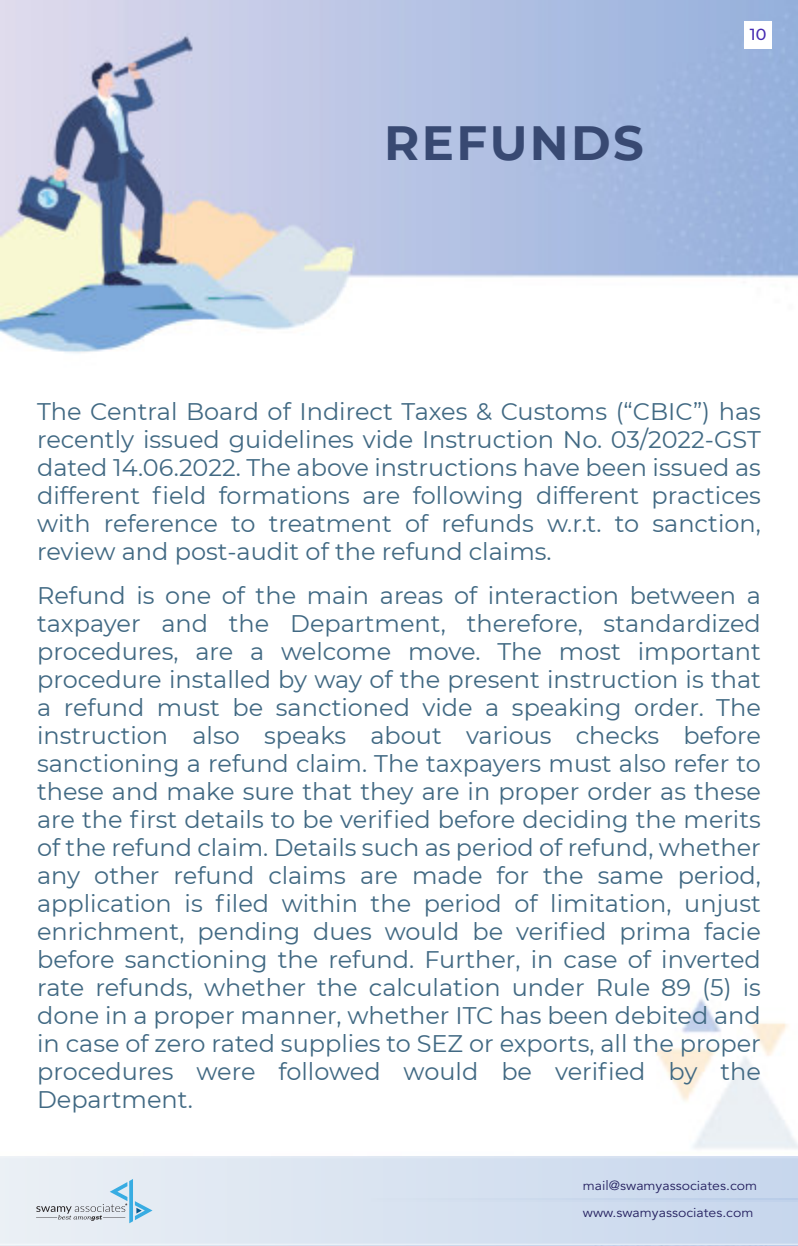
<style>
.page{position:relative;width:798px;height:1246px;background:#fff}
.page>*{position:absolute;margin:0;border:0;box-sizing:border-box;transform-origin:0 0}
.t1{font:700 48px "Montserrat";letter-spacing:.05em;color:#384972}
.t2{font:24px/28px "Montserrat";color:#416983;text-align:justify}
.t3{font:500 16px "Montserrat";color:#452ab1}
.t4{font:13.2px "Avenir LT Std";color:#262261;scale:1.07 1}
</style>
<div class="page">
<img style="left:0;top:0;width:798px;height:1149px">
<svg style="left:36px;top:1179px;width:116px;height:44px;background:#d0dee8"></svg>
<div style="left:744px;top:21px;width:27px;height:27px;background:#fff"></div>
<h1 class="t1" style="left:384px;top:114px;width:261px">REFUNDS</h1>
<p class="t3" style="left:750px;top:25px;width:18px">10</p>
<p class="t2" style="left:37px;top:397px;width:725px">The Central Board of Indirect Taxes &amp; Customs (“CBIC”) has recently issued guidelines vide Instruction No. 03/2022-GST dated 14.06.2022. The above instructions have been issued as different field formations are following different practices with reference to treatment of refunds w.r.t. to sanction, review and post-audit of the refund claims.</p>
<p class="t2" style="left:37px;top:581px;width:725px">Refund is one of the main areas of interaction between a taxpayer and the Department, therefore, standardized procedures, are a welcome move. The most important procedure installed by way of the present instruction is that a refund must be sanctioned vide a speaking order. The instruction also speaks about various checks before sanctioning a refund claim. The taxpayers must also refer to these and make sure that they are in proper order as these are the first details to be verified before deciding the merits of the refund claim. Details such as period of refund, whether any other refund claims are made for the same period, application is filed within the period of limitation, unjust enrichment, pending dues would be verified prima facie before sanctioning the refund. Further, in case of inverted rate refunds, whether the calculation under Rule 89 (5) is done in a proper manner, whether ITC has been debited and in case of zero rated supplies to SEZ or exports, all the proper procedures were followed would be verified by the Department.</p>
<p class="t4" style="left:583px;top:1180px;width:164px">mail@swamyassociates.com</p>
<p class="t4" style="left:583px;top:1207px;width:161px">www.swamyassociates.com</p>
</div>
